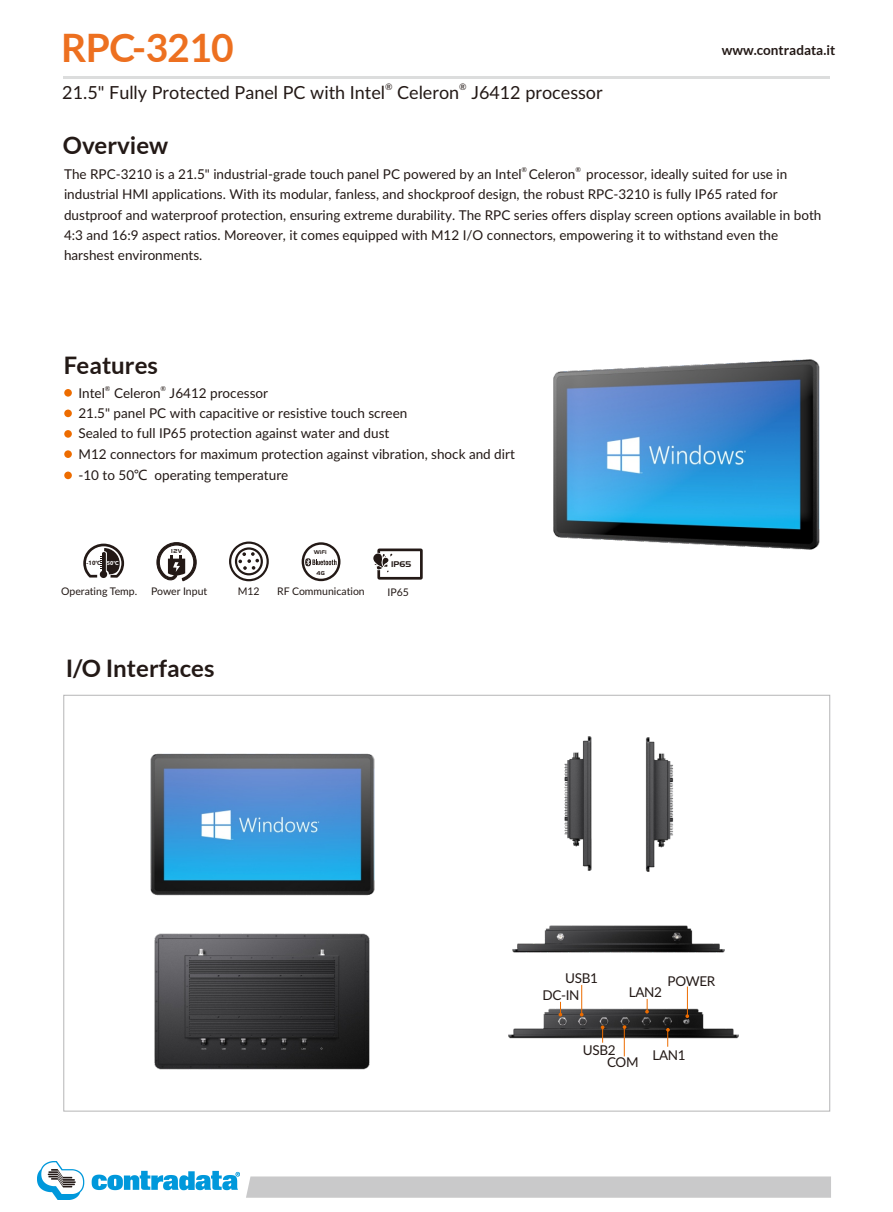
<style>
.page{position:relative;width:893px;height:1212px;background:#fff}
.page>*{position:absolute;margin:0;border:0;box-sizing:border-box;transform-origin:0 0}
.t1{font:700 39px "Lato";letter-spacing:-.02em;color:#ed7020}
.t2{font:700 24px "Lato";color:#231916}
.t3{font:18px "Lato";color:#231916}
.t4{font:13.5px/20.2px "Lato";color:#231916}
.t5{font:700 13.5px "Lato";color:#231916}
.t6{font:10.5px "Lato";color:#231916}
.t7{font:9px "Lato";color:#231916}
.t8{font:8.7px "Pang Men Zheng Dao";color:#231916}
.t9{font:6.75px "Lato";color:#231916}
.t10{font:6px "Pang Men Zheng Dao";color:#231916}
.t11{font:5.85px "Pang Men Zheng Dao";color:#231916}
.t12{font:700 5.55px "Microsoft Ya Hei";color:#231916}
.s1{font-family:"Microsoft Ya Hei"}
.s2{font-size:5.25px;color:#fff}
</style>
<div class="page">
<img style="left:447px;top:1030px;width:352px;height:82px">
<img style="left:512px;top:925px;width:222px;height:105px">
<img style="left:154px;top:933px;width:216px;height:137px">
<img style="left:150px;top:753px;width:225px;height:143px">
<img style="left:553px;top:359px;width:267px;height:191px">
<hr style="left:63px;top:77px;width:767px;height:2px;background:#dcdddd">
<div style="left:64px;top:389px;width:8px;height:8px;background:#ed6c00;border-radius:50%"></div>
<div style="left:64px;top:410px;width:8px;height:7px;background:#ed6c00;border-radius:50%"></div>
<div style="left:64px;top:430px;width:8px;height:8px;background:#ed6c00;border-radius:50%"></div>
<div style="left:64px;top:450px;width:8px;height:8px;background:#ed6c00;border-radius:50%"></div>
<div style="left:64px;top:472px;width:8px;height:7px;background:#ed6c00;border-radius:50%"></div>
<svg style="left:246px;top:1176px;width:585px;height:22px;background:#cbcbcb"></svg>
<svg style="left:373px;top:548px;width:50px;height:32px"></svg>
<svg style="left:229px;top:541px;width:40px;height:40px"></svg>
<svg style="left:302px;top:542px;width:38px;height:39px"></svg>
<svg style="left:83px;top:544px;width:41px;height:34px"></svg>
<div style="left:100px;top:571px;width:7px;height:7px;background:#231916;border-radius:50%"></div>
<svg style="left:156px;top:542px;width:41px;height:40px"></svg>
<svg style="left:559px;top:1002px;width:3px;height:14px"></svg>
<svg style="left:601px;top:1025px;width:3px;height:18px"></svg>
<hr style="left:624px;top:1026px;width:1px;height:30px;background:#ed6c00">
<svg style="left:666px;top:1028px;width:4px;height:19px"></svg>
<svg style="left:580px;top:985px;width:4px;height:31px"></svg>
<svg style="left:645px;top:999px;width:4px;height:14px"></svg>
<hr style="left:687px;top:986px;width:1px;height:30px;background:#ed6c00">
<svg style="left:685px;top:1014px;width:4px;height:4px"></svg>
<img style="left:564px;top:736px;width:110px;height:136px">
<img style="left:37px;top:1162px;width:203px;height:37px">
<h1 class="t1" style="left:61px;top:30px;width:174px">RPC-3210</h1>
<h3 class="t3" style="left:62px;top:84px;width:324px">21.5" Fully Protected Panel PC with Intel</h3>
<p class="t7" style="left:385px;top:82px;width:9px">®</p>
<h3 class="t3" style="left:397px;top:84px;width:64px">Celeron</h3>
<p class="t7" style="left:459px;top:82px;width:9px">®</p>
<h3 class="t3" style="left:471px;top:84px;width:133px">J6412 processor</h3>
<h2 class="t2" style="left:63px;top:135px;width:107px">Overview</h2>
<p class="t4" style="left:64px;top:165px;width:459px">The RPC-3210 is a 21.5" industrial-grade touch panel PC powered by an Intel</p>
<p class="t9" style="left:522px;top:167px;width:7px">®</p>
<p class="t4" style="left:529px;top:165px;width:48px">Celeron</p>
<p class="t9" style="left:575px;top:167px;width:7px">®</p>
<p class="t5" style="left:722px;top:42px;width:115px">www.contradata.it</p>
<p class="t4" style="left:64px;top:165px;width:759px;text-indent:522px">processor, ideally suited for use in industrial HMI applications. With its modular, fanless, and shockproof design, the robust RPC-3210 is fully IP65 rated for dustproof and waterproof protection, ensuring extreme durability. The RPC series offers display screen options available in both 4:3 and 16:9 aspect ratios. Moreover, it comes equipped with M12 I/O connectors, empowering it to withstand even the harshest environments.</p>
<h2 class="t2" style="left:64px;top:354px;width:96px">Features</h2>
<p class="t4" style="left:78px;top:384px;width:28px">Intel</p>
<p class="t9" style="left:105px;top:386px;width:7px">®</p>
<p class="t4" style="left:114px;top:384px;width:48px">Celeron</p>
<p class="t9" style="left:161px;top:386px;width:7px">®</p>
<p class="t4" style="left:78px;top:383px;width:438px;text-indent:91px">J6412 processor<br>21.5" panel PC with capacitive or resistive touch screen<br>Sealed to full IP65 protection against water and dust<br>M12 connectors for maximum protection against vibration, shock and dirt -10 to 50<span class="s1">℃</span> operating temperature</p>
<p class="t12" style="left:86px;top:560px;width:34px">-10℃ <span class="s2">50℃</span></p>
<p class="t10" style="left:171px;top:548px;width:13px">12V</p>
<p class="t11" style="left:314px;top:548px;width:14px">WiFi</p>
<p class="t11" style="left:317px;top:570px;width:10px">4G</p>
<p class="t8" style="left:391px;top:559px;width:22px">IP65</p>
<p class="t6" style="left:61px;top:587px;width:78px">Operating Temp.</p>
<p class="t6" style="left:151px;top:587px;width:58px">Power Input</p>
<p class="t6" style="left:238px;top:587px;width:23px">M12</p>
<p class="t6" style="left:277px;top:587px;width:89px">RF Communication</p>
<p class="t6" style="left:387px;top:587px;width:23px">IP65</p>
<h2 class="t2" style="left:66px;top:657px;width:150px">I/O Interfaces</h2>
<p class="t4" style="left:542px;top:971px;width:57px;line-height:17.1px;text-indent:23px">USB1<br>DC-IN</p>
<p class="t4" style="left:668px;top:972px;width:49px">POWER</p>
<p class="t4" style="left:629px;top:982px;width:35px">LAN2</p>
<p class="t4" style="left:607px;top:1044px;width:33px;line-height:12.8px;text-indent:-24px">USB2<br>COM</p>
<p class="t4" style="left:653px;top:1045px;width:35px">LAN1</p>
</div>
